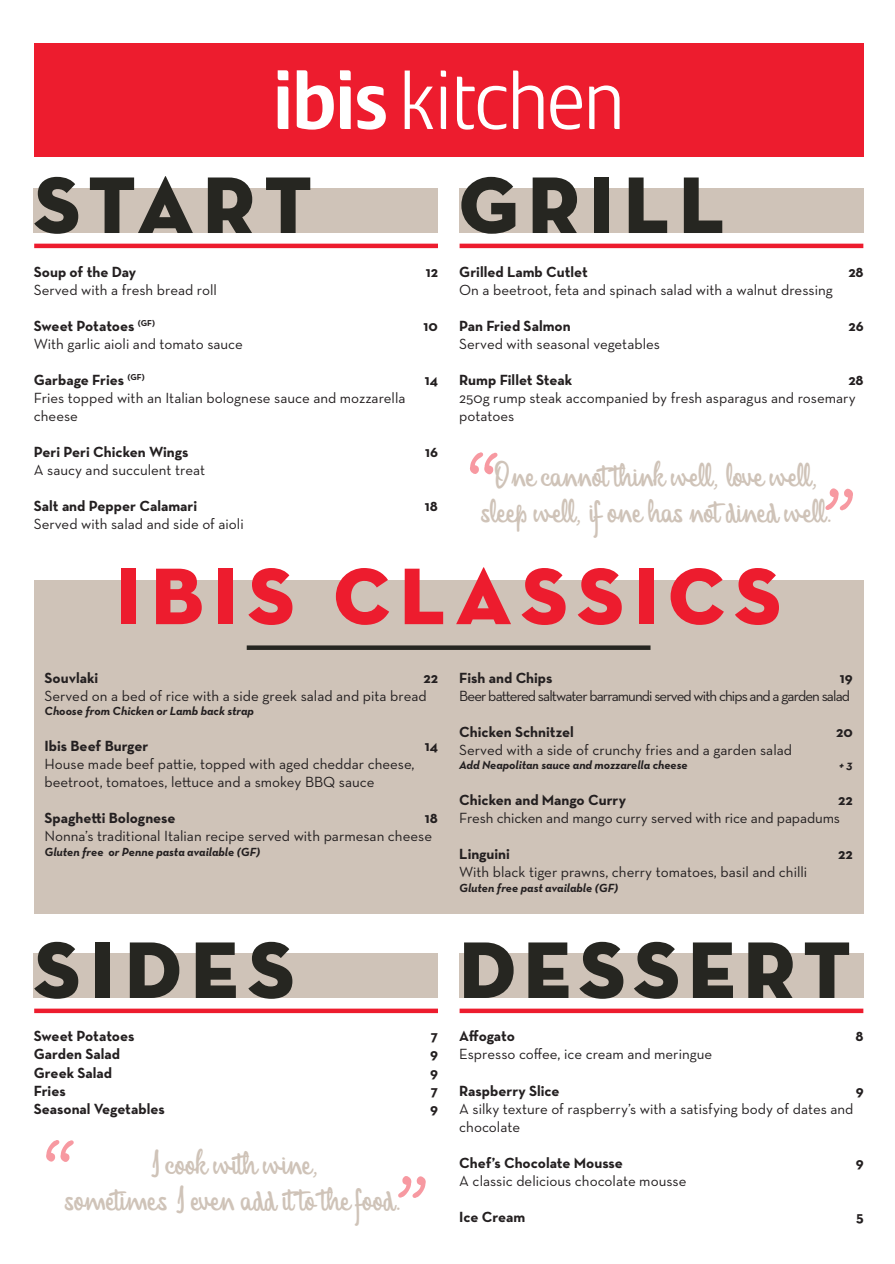
<style>
.page{position:relative;width:895px;height:1264px;background:#fff}
.page>*{position:absolute;margin:0;border:0;box-sizing:border-box;transform-origin:0 0}
.t1{font:81.6px "Neutraface Display Titling";letter-spacing:.12em;color:#ed1c2e}
.t2{font:81.6px "Neutraface Display Titling";letter-spacing:.12em;color:#262621}
.t3{font:81.6px "Neutraface Display Titling";letter-spacing:.1em;color:#262621}
.t4{font:30px/36px "Mandela Script Personal Use";color:#cfc3b8;text-align:center}
.t5{font:15px/18px "Neutraface Text";color:#231f20}
.t6{font:700 15px "Neutraface Text";color:#231f20}
.t7{font:15px "Neutraface Text";letter-spacing:-.06em;color:#231f20}
.t8{font:italic 700 12px "Neutraface Text";color:#231f20}
</style>
<div class="page">
<div style="left:34px;top:43px;width:829px;height:114px;background:#ed1c2e"></div>
<div style="left:34px;top:188px;width:404px;height:45px;background:#cfc3b8"></div>
<div style="left:34px;top:953px;width:404px;height:45px;background:#cfc3b8"></div>
<div style="left:459px;top:188px;width:404px;height:45px;background:#cfc3b8"></div>
<div style="left:459px;top:953px;width:404px;height:45px;background:#cfc3b8"></div>
<div style="left:34px;top:579px;width:829px;height:334px;background:#cfc3b8"></div>
<svg style="left:34px;top:176px;width:276px;height:58px"></svg>
<hr style="left:34px;top:244px;width:404px;height:4px;background:#ed1c2e">
<div style="left:34px;top:1008px;width:404px;height:5px;background:#ed1c2e"></div>
<div style="left:247px;top:645px;width:403px;height:5px;background:#262621"></div>
<hr style="left:459px;top:244px;width:404px;height:4px;background:#ed1c2e">
<div style="left:459px;top:1008px;width:404px;height:5px;background:#ed1c2e"></div>
<svg style="left:405px;top:71px;width:28px;height:58px"></svg>
<svg style="left:441px;top:71px;width:5px;height:58px"></svg>
<svg style="left:513px;top:71px;width:30px;height:58px"></svg>
<svg style="left:550px;top:85px;width:32px;height:45px"></svg>
<svg style="left:589px;top:85px;width:30px;height:44px"></svg>
<svg style="left:457px;top:77px;width:49px;height:53px"></svg>
<svg style="left:278px;top:70px;width:108px;height:60px"></svg>
<svg style="left:470px;top:452px;width:27px;height:22px"></svg>
<svg style="left:825px;top:488px;width:28px;height:22px"></svg>
<svg style="left:46px;top:1140px;width:28px;height:22px"></svg>
<svg style="left:398px;top:1176px;width:28px;height:22px"></svg>
<p class="t6" style="left:34px;top:262px;width:104px">Soup of the Day</p>
<p class="t6" style="left:426px;top:262px;width:14px">12</p>
<p class="t5" style="left:34px;top:280px;width:185px">Served with a fresh bread roll</p>
<p class="t6" style="left:34px;top:316px;width:123px">Sweet Potatoes <sup>(GF)</sup></p>
<p class="t6" style="left:423px;top:316px;width:16px">10</p>
<p class="t5" style="left:34px;top:334px;width:211px">With garlic aioli and tomato sauce</p>
<p class="t6" style="left:34px;top:370px;width:112px">Garbage Fries <sup>(GF)</sup></p>
<p class="t6" style="left:425px;top:370px;width:15px">14</p>
<p class="t5" style="left:34px;top:388px;width:373px">Fries topped with an Italian bolognese sauce and mozzarella cheese</p>
<p class="t6" style="left:34px;top:442px;width:156px">Peri Peri Chicken Wings</p>
<p class="t6" style="left:425px;top:442px;width:14px">16</p>
<p class="t5" style="left:34px;top:460px;width:173px">A saucy and succulent treat</p>
<p class="t6" style="left:34px;top:496px;width:165px">Salt and Pepper Calamari</p>
<p class="t6" style="left:425px;top:496px;width:15px">18</p>
<p class="t5" style="left:34px;top:514px;width:211px">Served with salad and side of aioli</p>
<p class="t2" style="left:459px;top:154px;width:266px">GRILL</p>
<p class="t6" style="left:459px;top:262px;width:130px">Grilled Lamb Cutlet</p>
<p class="t6" style="left:848px;top:262px;width:17px">28</p>
<p class="t5" style="left:459px;top:280px;width:375px">On a beetroot, feta and spinach salad with a walnut dressing</p>
<p class="t6" style="left:459px;top:316px;width:113px">Pan Fried Salmon</p>
<p class="t6" style="left:848px;top:316px;width:17px">26</p>
<p class="t5" style="left:459px;top:334px;width:202px">Served with seasonal vegetables</p>
<p class="t6" style="left:459px;top:370px;width:114px">Rump Fillet Steak</p>
<p class="t6" style="left:848px;top:370px;width:17px">28</p>
<p class="t5" style="left:459px;top:388px;width:398px">250g rump steak accompanied by fresh asparagus and rosemary potatoes</p>
<p class="t4" style="left:481px;top:457px;width:353px">One cannot think well, love well, sleep well, if one has not dined well.</p>
<p class="t1" style="left:116px;top:545px;width:666px">IBIS CLASSICS</p>
<p class="t6" style="left:45px;top:668px;width:55px">Souvlaki</p>
<p class="t6" style="left:423px;top:668px;width:16px">22</p>
<p class="t5" style="left:45px;top:686px;width:384px">Served on a bed of rice with a side greek salad and pita bread</p>
<p class="t8" style="left:45px;top:703px;width:211px">Choose from Chicken or Lamb back strap</p>
<p class="t6" style="left:45px;top:736px;width:105px">Ibis Beef Burger</p>
<p class="t6" style="left:425px;top:736px;width:15px">14</p>
<p class="t5" style="left:45px;top:755px;width:372px">House made beef pattie, topped with aged cheddar cheese, beetroot, tomatoes, lettuce and a smokey BBQ sauce</p>
<p class="t6" style="left:45px;top:808px;width:133px">Spaghetti Bolognese</p>
<p class="t6" style="left:425px;top:808px;width:15px">18</p>
<p class="t5" style="left:45px;top:827px;width:389px">Nonna’s traditional Italian recipe served with parmesan cheese</p>
<p class="t8" style="left:45px;top:844px;width:217px">Gluten free or Penne pasta available (GF)</p>
<p class="t6" style="left:459px;top:668px;width:95px">Fish and Chips</p>
<p class="t6" style="left:839px;top:668px;width:14px">19</p>
<p class="t7" style="left:459px;top:686px;width:392px">Beer battered saltwater barramundi served with chips and a garden salad</p>
<p class="t6" style="left:459px;top:722px;width:116px">Chicken Schnitzel</p>
<p class="t6" style="left:836px;top:722px;width:18px">20</p>
<p class="t5" style="left:459px;top:740px;width:334px">Served with a side of crunchy fries and a garden salad</p>
<p class="t8" style="left:459px;top:757px;width:230px">Add Neapolitan sauce and mozzarella cheese</p>
<p class="t8" style="left:839px;top:757px;width:15px">+ 3</p>
<p class="t6" style="left:459px;top:790px;width:168px">Chicken and Mango Curry</p>
<p class="t6" style="left:838px;top:790px;width:16px">22</p>
<p class="t5" style="left:459px;top:809px;width:382px">Fresh chicken and mango curry served with rice and papadums</p>
<p class="t6" style="left:459px;top:844px;width:52px">Linguini</p>
<p class="t6" style="left:838px;top:844px;width:16px">22</p>
<p class="t5" style="left:459px;top:863px;width:349px">With black tiger prawns, cherry tomatoes, basil and chilli</p>
<p class="t8" style="left:459px;top:880px;width:160px">Gluten free past available (GF)</p>
<p class="t2" style="left:34px;top:919px;width:262px">SIDES</p>
<p class="t3" style="left:459px;top:919px;width:393px">DESSERT</p>
<p class="t6" style="left:34px;top:1026px;width:102px">Sweet Potatoes</p>
<p class="t6" style="left:431px;top:1026px;width:9px">7</p>
<p class="t6" style="left:34px;top:1044px;width:88px">Garden Salad</p>
<p class="t6" style="left:430px;top:1044px;width:9px">9</p>
<p class="t6" style="left:34px;top:1062px;width:80px">Greek Salad</p>
<p class="t6" style="left:430px;top:1062px;width:9px">9</p>
<p class="t6" style="left:34px;top:1080px;width:33px">Fries</p>
<p class="t6" style="left:431px;top:1080px;width:9px">7</p>
<p class="t6" style="left:34px;top:1098px;width:132px">Seasonal Vegetables</p>
<p class="t6" style="left:430px;top:1098px;width:9px">9</p>
<p class="t4" style="left:148px;top:1145px;width:173px">I cook with wine,</p>
<p class="t4" style="left:65px;top:1181px;width:339px">sometimes I even add it to the food.</p>
<p class="t6" style="left:459px;top:1026px;width:57px">Affogato</p>
<p class="t6" style="left:855px;top:1026px;width:10px">8</p>
<p class="t5" style="left:459px;top:1045px;width:254px">Espresso coffee, ice cream and meringue</p>
<p class="t6" style="left:459px;top:1080px;width:102px">Raspberry Slice</p>
<p class="t6" style="left:855px;top:1080px;width:9px">9</p>
<p class="t5" style="left:459px;top:1099px;width:396px">A silky texture of raspberry’s with a satisfying body of dates and chocolate</p>
<p class="t6" style="left:459px;top:1152px;width:165px">Chef’s Chocolate Mousse</p>
<p class="t6" style="left:855px;top:1152px;width:9px">9</p>
<p class="t5" style="left:459px;top:1171px;width:229px">A classic delicious chocolate mousse</p>
<p class="t6" style="left:459px;top:1206px;width:68px">Ice Cream</p>
<p class="t6" style="left:856px;top:1206px;width:9px">5</p>
</div>
